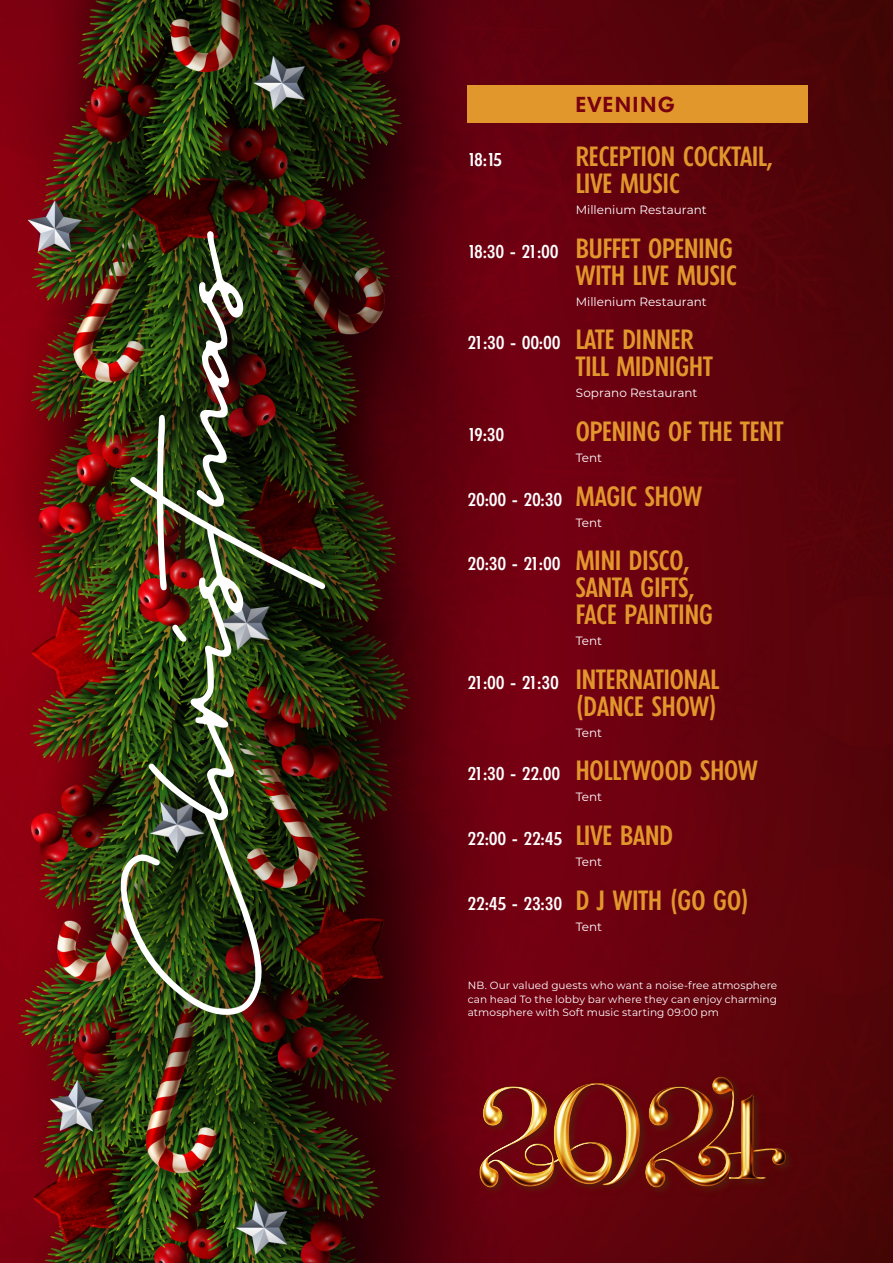
<style>
.page{position:relative;width:893px;height:1263px;background:#fff}
.page>*{position:absolute;margin:0;border:0;box-sizing:border-box;transform-origin:0 0}
.t1{font:187.5px "Portrait Script";color:#fff}
.t2{font:500 27px/27px "Futura TS Condensed";color:#e2972d}
.t3{font:600 21px "Futura TS";letter-spacing:.1em;color:#77010e}
.t4{font:500 18px "Futura TS Condensed";letter-spacing:.025em;color:#fff}
.t5{font:12px "Montserrat";color:#fff}
.t6{font:10.5px/13.5px "Montserrat";letter-spacing:.01em;color:#fff;text-align:justify}
.s1{font-size:18px;color:#fff}
.s2{font-size:27px;color:#e2972d}
</style>
<div class="page">
<img style="left:0;top:0;width:893px;height:1263px">
<div style="left:74px;top:190px;width:292px;height:871px;background:#231f20;opacity:.75"></div>
<div style="left:468px;top:85px;width:340px;height:37px;background:#e2972d"></div>
<div style="left:475px;top:1074px;width:325px;height:127px;background:#231f20;opacity:.5"></div>
<img style="left:468px;top:1071px;width:330px;height:128px">
<h1 class="t1" style="left:59px;top:1015px;width:785px;rotate:-90deg">Christmas</h1>
<p class="t3" style="left:576px;top:91px;width:100px">EVENING</p>
<p class="t4" style="left:468px;top:149px;width:35px">18:15</p>
<p class="t2" style="left:576px;top:143px;width:198px">RECEPTION COCKTAIL,<br>LIVE MUSIC</p>
<p class="t5" style="left:576px;top:201px;width:132px">Millenium Restaurant</p>
<p class="t2" style="left:468px;top:235px;width:270px;text-align:right"><span class="s1">18:30 - 21:00</span> BUFFET OPENING<br>WITH LIVE MUSIC</p>
<p class="t5" style="left:576px;top:293px;width:132px">Millenium Restaurant</p>
<p class="t4" style="left:468px;top:332px;width:227px">21:30 - 00:00 <span class="s2">LATE DINNER</span></p>
<p class="t2" style="left:576px;top:353px;width:138px">TILL MIDNIGHT</p>
<p class="t5" style="left:576px;top:385px;width:123px">Soprano Restaurant</p>
<p class="t4" style="left:468px;top:424px;width:38px">19:30</p>
<p class="t2" style="left:576px;top:418px;width:209px">OPENING OF THE TENT</p>
<p class="t5" style="left:576px;top:449px;width:28px">Tent</p>
<p class="t4" style="left:468px;top:489px;width:236px">20:00 - 20:30 <span class="s2">MAGIC SHOW</span></p>
<p class="t5" style="left:576px;top:514px;width:28px">Tent</p>
<p class="t4" style="left:468px;top:553px;width:223px">20:30 - 21:00 <span class="s2">MINI DISCO,</span></p>
<p class="t2" style="left:576px;top:574px;width:139px">SANTA GIFTS,<br>FACE PAINTING</p>
<p class="t5" style="left:576px;top:633px;width:28px">Tent</p>
<p class="t2" style="left:468px;top:666px;width:253px;text-align:right"><span class="s1">21:00 - 21:30</span> INTERNATIONAL (DANCE SHOW)</p>
<p class="t5" style="left:576px;top:724px;width:28px">Tent</p>
<p class="t2" style="left:468px;top:757px;width:291px"><span class="s1">21:30 - 22.00</span> HOLLYWOOD SHOW</p>
<p class="t5" style="left:576px;top:789px;width:28px">Tent</p>
<p class="t4" style="left:468px;top:828px;width:207px">22:00 - 22:45 <span class="s2">LIVE BAND</span></p>
<p class="t5" style="left:576px;top:853px;width:28px">Tent</p>
<p class="t2" style="left:468px;top:887px;width:283px"><span class="s1">22:45 - 23:30</span> D J WITH (GO GO)</p>
<p class="t5" style="left:576px;top:918px;width:28px">Tent</p>
<p class="t6" style="left:468px;top:978px;width:311px">NB. Our valued guests who want a noise-free atmosphere can head To the lobby bar where they can enjoy charming atmosphere with Soft music starting 09:00 pm</p>
</div>
